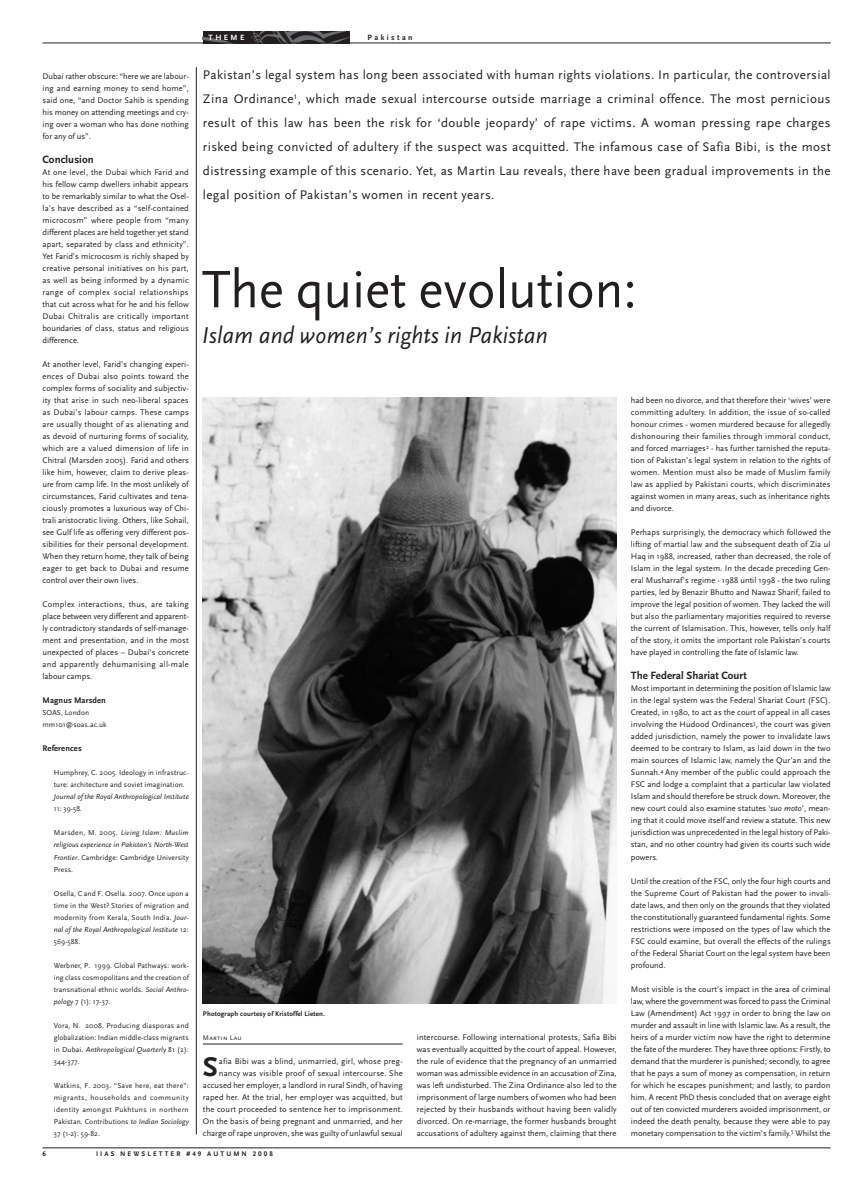
<style>
.page{position:relative;width:859px;height:1191px;background:#fff}
.page>*{position:absolute;margin:0;border:0;box-sizing:border-box;transform-origin:0 0}
.t1{font:55px "Scala Sans";color:#231f20;scale:.96 1}
.t2{font:700 28.3px "Scala Sans";color:#231f20}
.t3{font:italic 24px "Scala Sans";letter-spacing:.01em;color:#231f20;scale:.96 1}
.t4{font:13px/24px "Scala Sans";letter-spacing:.03em;color:#231f20;text-align:justify}
.t5{font:700 11px "Scala Sans";letter-spacing:.005em;color:#231f20}
.t6{font:8.5px/12px "Scala Sans";color:#231f20;text-align:justify}
.t7{font:700 8.5px "Scala Sans";letter-spacing:.01em;color:#231f20}
.t8{font:700 8px "Scala Sans";letter-spacing:.3em;color:#231f20}
.t9{font:700 8px "Scala Sans";letter-spacing:.3em;color:#fff}
.t10{font:7.5px/12px "Scala Sans";letter-spacing:.01em;color:#231f20;text-align:justify}
.t11{font:italic 7.5px/12px "Scala Sans";letter-spacing:.01em;color:#231f20;text-align:justify}
.t12{font:700 7px "Scala Sans";letter-spacing:.02em;color:#231f20}
.t13{font:700 7px "Scala Sans";letter-spacing:.3em;color:#231f20}
.t14{font:7px "Scala Sans Caps";letter-spacing:.04em;color:#231f20}
.s1{font-style:normal}
.s2{font-style:italic}
.s3{font-family:"Scala Sans Figures"}
</style>
<div class="page">
<hr style="left:43px;top:1147px;width:788px;height:1px;background:#231f20">
<img style="left:203px;top:31px;width:146px;height:12px">
<hr style="left:43px;top:43px;width:788px;height:1px;background:#231f20">
<hr style="left:203px;top:1043px;width:200px;height:1px;background:#231f20">
<img style="left:203px;top:398px;width:414px;height:605px">
<hr style="left:196px;top:67px;width:1px;height:1067px;background:#231f20">
<p class="t6" style="left:43px;top:71px;width:148px">Dubai rather obscure: “here we are labour&shy;ing and earning money to send home”, said one, “and Doctor Sahib is spending his money on attending meetings and cry&shy;ing over a woman who has done nothing for any of us”.</p>
<p class="t5" style="left:43px;top:154px;width:53px">Conclusion</p>
<p class="t6" style="left:43px;top:167px;width:148px">At one level, the Dubai which Farid and his fellow camp dwellers inhabit appears to be remarkably similar to what the Osel&shy;la’s have described as a “self-contained microcosm” where people from “many different places are held together yet stand apart, separated by class and ethnicity”.<br>Yet Farid’s microcosm is richly shaped by creative personal initiatives on his part, as well as being informed by a dynamic range of complex social relationships that cut across what for he and his fellow Dubai Chitralis are critically important boundaries of class, status and religious difference.</p>
<p class="t6" style="left:43px;top:359px;width:148px">At another level, Farid’s changing experi&shy;ences of Dubai also points toward the complex forms of sociality and subjectiv&shy;ity that arise in such neo-liberal spaces as Dubai’s labour camps. These camps are usually thought of as alienating and as devoid of nurturing forms of sociality, which are a valued dimension of life in Chitral (Marsden 2005). Farid and others like him, however, claim to derive pleas&shy;ure from camp life. In the most unlikely of circumstances, Farid cultivates and tena&shy;ciously promotes a luxurious way of Chi&shy;trali aristocratic living. Others, like Sohail, see Gulf life as offering very different pos&shy;sibilities for their personal development.<br>When they return home, they talk of being eager to get back to Dubai and resume control over their own lives.</p>
<p class="t6" style="left:43px;top:599px;width:148px">Complex interactions, thus, are taking place between very different and apparent&shy;ly contradictory standards of self-manage&shy;ment and presentation, and in the most unexpected of places – Dubai’s concrete and apparently dehumanising all-male labour camps.</p>
<p class="t7" style="left:43px;top:696px;width:65px">Magnus Marsden</p>
<p class="t10" style="left:43px;top:707px;width:66px">SOAS, London mm101@soas.ac.uk</p>
<p class="t7" style="left:43px;top:744px;width:41px">References</p>
<p class="t10" style="left:54px;top:767px;width:136px">Humphrey, C. 2005. Ideology in infrastruc&shy;ture: architecture and soviet imagination.</p>
<p class="t11" style="left:54px;top:791px;width:137px">Journal of the Royal Anthropological Institute</p>
<p class="t10" style="left:54px;top:803px;width:30px">11: 39-58.</p>
<p class="t11" style="left:54px;top:827px;width:136px"><span class="s1">Marsden, M. 2005.</span> Living Islam: Muslim religious experience in Pakistan’s North-West Frontier<span class="s1">. Cambridge: Cambridge University Press.</span></p>
<p class="t10" style="left:54px;top:887px;width:137px">Osella, C and F. Osella. 2007. Once upon a time in the West? Stories of migration and modernity from Kerala, South India. <span class="s2">Jour&shy;nal of the Royal Anthropological Institute</span> 12:<br>569-588.</p>
<p class="t10" style="left:54px;top:959px;width:136px">Werbner, P. 1999. Global Pathways: work&shy;ing class cosmopolitans and the creation of transnational ethnic worlds. <span class="s2">Social Anthro&shy;pology</span> 7 (1): 17-37.</p>
<p class="t10" style="left:54px;top:1019px;width:136px">Vora, N. 2008. Producing diasporas and globalization: Indian middle-class migrants in Dubai. <span class="s2">Anthropological Quarterly</span> 81 (2):<br>344-377.</p>
<p class="t10" style="left:54px;top:1079px;width:136px">Watkins, F. 2003. “Save here, eat there”: migrants, households and community identity amongst Pukhtuns in northern Pakistan. Contributions <span class="s2">to Indian Sociology </span>37 (1-2): 59-82.</p>
<p class="t9" style="left:209px;top:33px;width:37px">THEME</p>
<p class="t8" style="left:368px;top:33px;width:46px">Pakistan</p>
<p class="t4" style="left:203px;top:63px;width:629px">Pakistan’s legal system has long been associated with human rights violations. In particular, the controversial Zina Ordinance<sup>1</sup>, which made sexual intercourse outside marriage a criminal offence. The most pernicious result of this law has been the risk for ‘double jeopardy’ of rape victims. A woman pressing rape charges risked being convicted of adultery if the suspect was acquitted. The infamous case of Safia Bibi, is the most distressing example of this scenario. Yet, as Martin Lau reveals, there have been gradual improvements in the legal position of Pakistan’s women in recent years.</p>
<h1 class="t1" style="left:202px;top:259px;width:454px">The quiet evolution:</h1>
<h3 class="t3" style="left:202px;top:322px;width:362px">Islam and women’s rights in Pakistan</h3>
<p class="t12" style="left:203px;top:1009px;width:123px">Photograph courtesy of Kristoffel Lieten.</p>
<p class="t14" style="left:203px;top:1033px;width:40px">Martin Lau</p>
<h2 class="t2" style="left:203px;top:1051px;width:17px">S</h2>
<p class="t6" style="left:203px;top:1055px;width:201px;text-align:right">afia Bibi was a blind, unmarried, girl, whose preg&shy;nancy was visible proof of sexual intercourse. She accused her employer, a landlord in rural Sindh, of having raped her. At the trial, her employer was acquitted, but the court proceeded to sentence her to imprisonment.<br>On the basis of being pregnant and unmarried, and her charge of rape unproven, she was guilty of unlawful sexual</p>
<p class="t6" style="left:417px;top:1031px;width:201px">intercourse. Following international protests, Safia Bibi was eventually acquitted by the court of appeal. However, the rule of evidence that the pregnancy of an unmarried woman was admissible evidence in an accusation of Zina, was left undisturbed. The Zina Ordinance also led to the imprisonment of large numbers of women who had been rejected by their husbands without having been validly divorced. On re-marriage, the former husbands brought accusations of adultery against them, claiming that there</p>
<p class="t6" style="left:631px;top:395px;width:201px">had been no divorce, and that therefore their ‘wives’ were committing adultery. In addition, the issue of so-called honour crimes - women murdered because for allegedly dishonouring their families through immoral conduct, and forced marriages<sup>2</sup> - has further tarnished the reputa&shy;tion of Pakistan’s legal system in relation to the rights of women. Mention must also be made of Muslim family law as applied by Pakistani courts, which discriminates against women in many areas, such as inheritance rights and divorce.</p>
<p class="t6" style="left:631px;top:527px;width:201px">Perhaps surprisingly, the democracy which followed the lifting of martial law and the subsequent death of Zia ul Haq in 1988, increased, rather than decreased, the role of Islam in the legal system. In the decade preceding Gen&shy;eral Musharraf’s regime - 1988 until 1998 - the two ruling parties, led by Benazir Bhutto and Nawaz Sharif, failed to improve the legal position of women. They lacked the will but also the parliamentary majorities required to reverse the current of Islamisation. This, however, tells only half of the story, it omits the important role Pakistan’s courts have played in controlling the fate of Islamic law.</p>
<p class="t5" style="left:631px;top:670px;width:117px">The Federal Shariat Court</p>
<p class="t6" style="left:631px;top:683px;width:201px">Most important in determining the position of Islamic law in the legal system was the Federal Shariat Court (FSC).<br>Created, in 1980, to act as the court of appeal in all cases involving the Hudood Ordinances<sup>3</sup>, the court was given added jurisdiction, namely the power to invalidate laws deemed to be contrary to Islam, as laid down in the two main sources of Islamic law, namely the Qur’an and the Sunnah.<sup>4</sup> Any member of the public could approach the FSC and lodge a complaint that a particular law violated Islam and should therefore be struck down. Moreover, the new court could also examine statutes ‘<span class="s2">suo moto</span>’, mean&shy;ing that it could move itself and review a statute. This new jurisdiction was unprecedented in the legal history of Paki&shy;stan, and no other country had given its courts such wide powers.</p>
<p class="t6" style="left:631px;top:875px;width:201px">Until the creation of the FSC, only the four high courts and the Supreme Court of Pakistan had the power to invali&shy;date laws, and then only on the grounds that they violated the constitutionally guaranteed fundamental rights. Some restrictions were imposed on the types of law which the FSC could examine, but overall the effects of the rulings of the Federal Shariat Court on the legal system have been profound.</p>
<p class="t6" style="left:631px;top:983px;width:201px">Most visible is the court’s impact in the area of criminal law, where the government was forced to pass the Criminal Law (Amendment) Act 1997 in order to bring the law on murder and assault in line with Islamic law. As a result, the heirs of a murder victim now have the right to determine the fate of the murderer. They have three options: Firstly, to demand that the murderer is punished; secondly, to agree that he pays a sum of money as compensation, in return for which he escapes punishment; and lastly, to pardon him. A recent PhD thesis concluded that on average eight out of ten convicted murderers avoided imprisonment, or indeed the death penalty, because they were able to pay monetary compensation to the victim’s family.<sup>5</sup> Whilst the</p>
<p class="t13" style="left:96px;top:1150px;width:178px">IIAS NEWSLETTER #<span class="s3">49</span> AUTUMN <span class="s3">2008</span></p>
</div>
